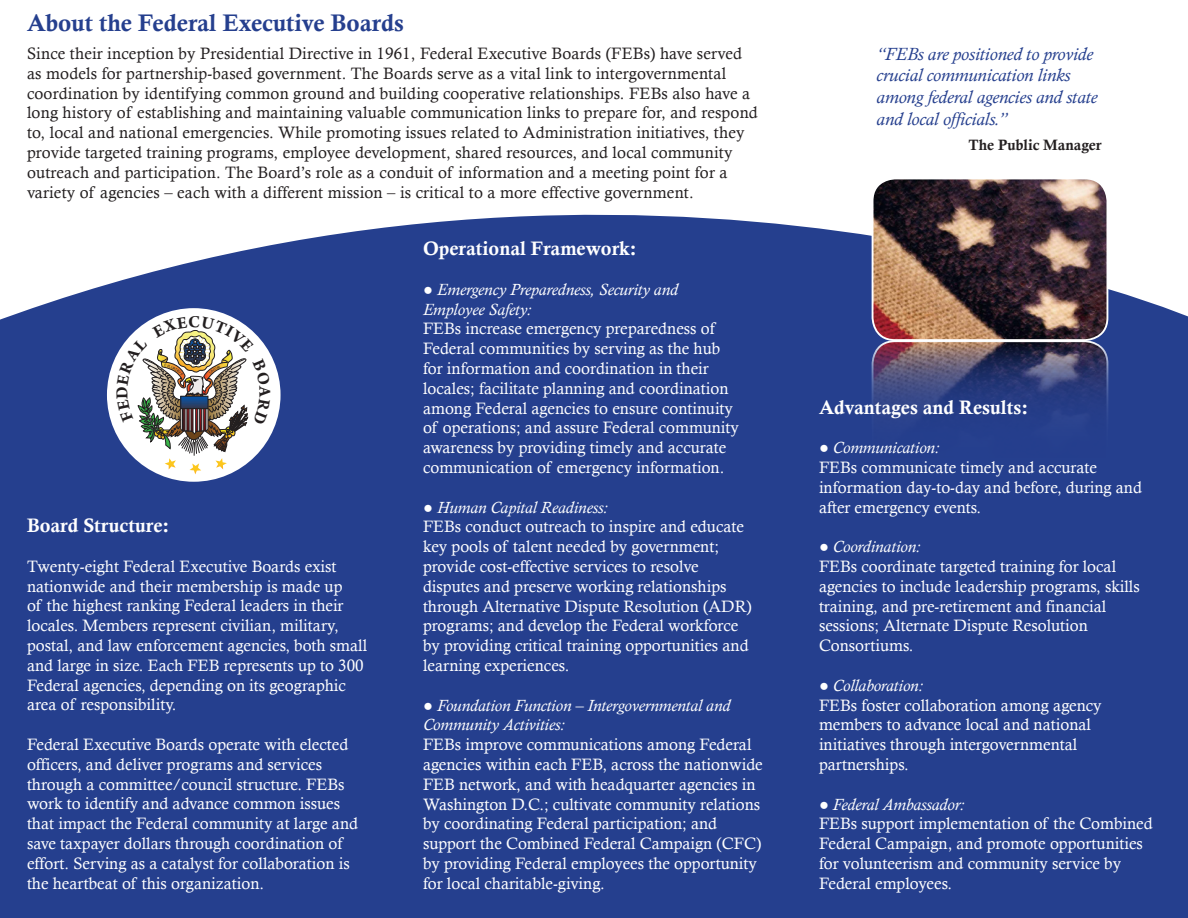
<style>
.page{position:relative;width:1188px;height:918px;background:#fff}
.page>*{position:absolute;margin:0;border:0;box-sizing:border-box;transform-origin:0 0}
.t1{font:24px "Calis MT Bol";color:#253f8e}
.t2{font:19.5px "Calis MT Bol";color:#fff}
.t3{font:italic 18px/21.6px "Calisto";color:#253f8e}
.t4{font:16.5px/19.8px "Calisto";color:#fff}
.t5{font:16.5px/19.8px "Calisto";letter-spacing:.01em;color:#231f20}
.t6{font:italic 16.5px/19.8px "Calisto";color:#fff}
.t7{font:15px "Calis MT Bol";color:#231f20}
.s1{font-family:"Times New Roman";font-weight:700;font-style:normal}
</style>
<div class="page">
<div style="left:0;top:214px;width:1188px;height:704px;background:#253f8e"></div>
<img style="left:873px;top:181px;width:234px;height:322px">
<div style="left:872px;top:178px;width:236px;height:163px;border:2px solid #fff;border-radius:23px"></div>
<div style="left:872px;top:340px;width:236px;height:164px;border:2px solid #fff;border-radius:23px"></div>
<div style="left:107px;top:308px;width:174px;height:174px;background:#fff;border-radius:50%"></div>
<svg style="left:117px;top:316px;width:154px;height:158px"></svg>
<p class="t1" style="left:27px;top:9px;width:378px">About the Federal Executive Boards</p>
<p class="t5" style="left:27px;top:43px;width:732px">Since their inception by Presidential Directive in 1961, Federal Executive Boards (FEBs) have served as models for partnership-based government. The Boards serve as a vital link to intergovernmental coordination by identifying common ground and building cooperative relationships. FEBs also have a long history of establishing and maintaining valuable communication links to prepare for, and respond to, local and national emergencies. While promoting issues related to Administration initiatives, they provide targeted training programs, employee development, shared resources, and local community outreach and participation. The Board’s role as a conduit of information and a meeting point for a variety of agencies – each with a different mission – is critical to a more effective government.</p>
<p class="t2" style="left:27px;top:514px;width:144px">Board Structure:</p>
<p class="t4" style="left:27px;top:556px;width:342px">Twenty-eight Federal Executive Boards exist nationwide and their membership is made up<br>of the highest ranking Federal leaders in their locales. Members represent civilian, military, postal, and law enforcement agencies, both small and large in size. Each FEB represents up to 300<br>Federal agencies, depending on its geographic area of responsibility.</p>
<p class="t4" style="left:27px;top:734px;width:333px">Federal Executive Boards operate with elected officers, and deliver programs and services through a committee/council structure. FEBs work to identify and advance common issues that impact the Federal community at large and save taxpayer dollars through coordination of effort. Serving as a catalyst for collaboration is the heartbeat of this organization.</p>
<p class="t2" style="left:423px;top:237px;width:215px">Operational Framework:</p>
<p class="t6" style="left:423px;top:279px;width:257px"><span class="s1">●</span> Emergency Preparedness, Security and</p>
<p class="t6" style="left:423px;top:299px;width:110px">Employee Safety:</p>
<p class="t4" style="left:423px;top:319px;width:318px">FEBs increase emergency preparedness of Federal communities by serving as the hub for information and coordination in their locales; facilitate planning and coordination among Federal agencies to ensure continuity of operations; and assure Federal community awareness by providing timely and accurate communication of emergency information.</p>
<p class="t6" style="left:423px;top:497px;width:186px"><span class="s1">●</span> Human Capital Readiness:</p>
<p class="t4" style="left:423px;top:517px;width:330px">FEBs conduct outreach to inspire and educate key pools of talent needed by government; provide cost-effective services to resolve disputes and preserve working relationships through Alternative Dispute Resolution (ADR) programs; and develop the Federal workforce by providing critical training opportunities and learning experiences.</p>
<p class="t6" style="left:423px;top:695px;width:309px"><span class="s1">●</span> Foundation Function – Intergovernmental and<br>Community Activities:</p>
<p class="t4" style="left:423px;top:735px;width:341px">FEBs improve communications among Federal agencies within each FEB, across the nationwide FEB network, and with headquarter agencies in Washington D.C.; cultivate community relations by coordinating Federal participation; and support the Combined Federal Campaign (CFC) by providing Federal employees the opportunity for local charitable-giving.</p>
<p class="t3" style="left:877px;top:43px;width:222px">“FEBs are positioned to provide crucial communication links among federal agencies and state and local officials.”</p>
<p class="t7" style="left:969px;top:136px;width:135px">The Public Manager</p>
<p class="t2" style="left:819px;top:396px;width:211px">Advantages and Results:</p>
<p class="t6" style="left:819px;top:438px;width:122px"><span class="s1">●</span> Communication:</p>
<p class="t4" style="left:819px;top:457px;width:325px">FEBs communicate timely and accurate information day-to-day and before, during and after emergency events.</p>
<p class="t6" style="left:819px;top:537px;width:103px"><span class="s1">●</span> Coordination:</p>
<p class="t4" style="left:819px;top:556px;width:322px">FEBs coordinate targeted training for local agencies to include leadership programs, skills training, and pre-retirement and financial sessions; Alternate Dispute Resolution Consortiums.</p>
<p class="t6" style="left:819px;top:675px;width:106px"><span class="s1">●</span> Collaboration:</p>
<p class="t4" style="left:819px;top:695px;width:284px">FEBs foster collaboration among agency members to advance local and national initiatives through intergovernmental partnerships.</p>
<p class="t6" style="left:819px;top:794px;width:147px"><span class="s1">●</span> Federal Ambassador:</p>
<p class="t4" style="left:819px;top:814px;width:335px">FEBs support implementation of the Combined Federal Campaign, and promote opportunities for volunteerism and community service by Federal employees.</p>
</div>
